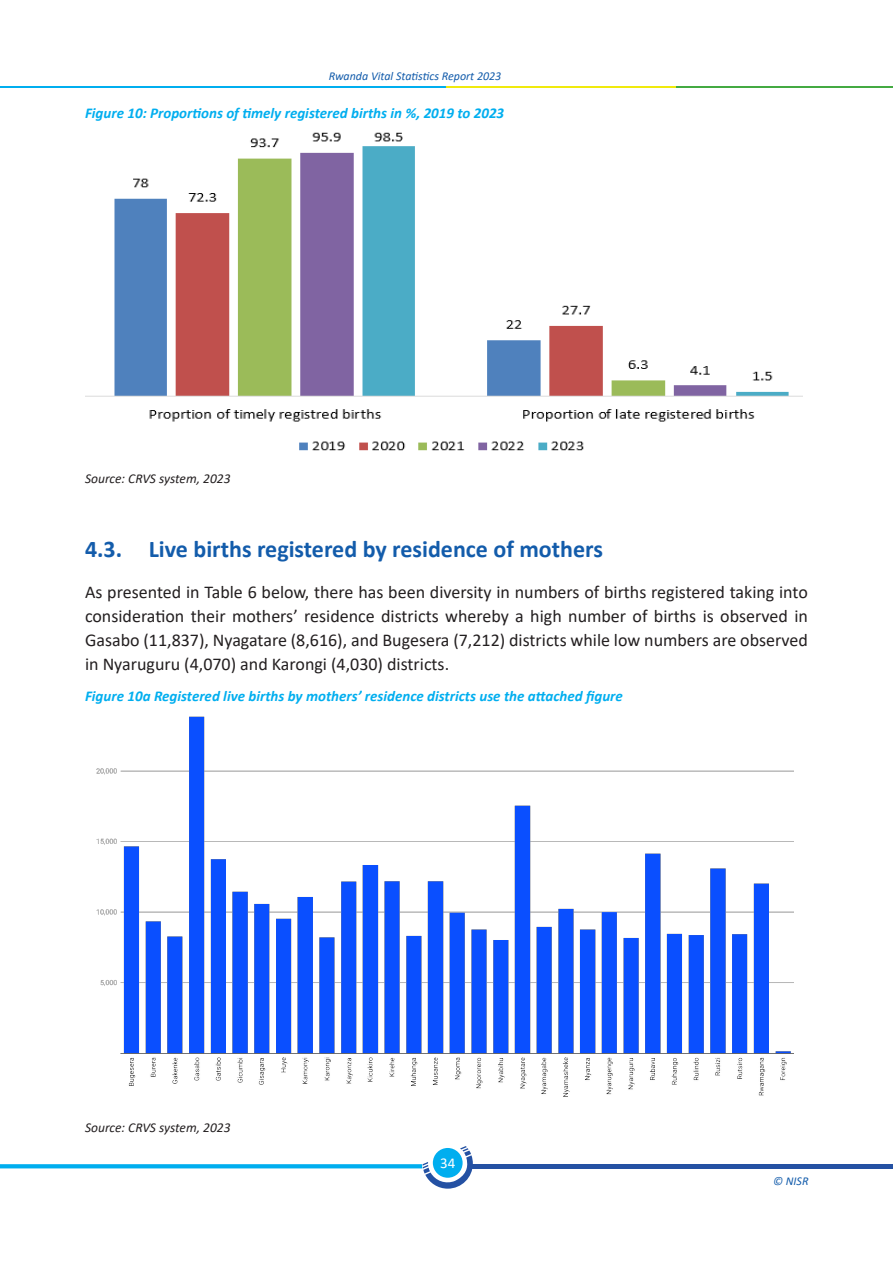
<style>
.page{position:relative;width:893px;height:1263px;background:#fff}
.page>*{position:absolute;margin:0;border:0;box-sizing:border-box;transform-origin:0 0}
.Level_1{font:700 24px "Calibri";color:#135cab}
.Body_Paragraph{font:18px/24px "Calibri";color:#231f20;text-align:justify}
.Table_title{font:italic 700 15px "Calibri";color:#00aeef}
.t1{font:15px "Calibri";color:#fff}
.t2{font:italic 13.5px "Calibri";color:#231f20}
.t3{font:italic 12px "Calibri";color:#135cab}
</style>
<div class="page">
<hr style="left:468px;top:1164px;width:425px;height:4px;background:#2451a3">
<svg style="left:0;top:1146px;width:473px;height:43px"></svg>
<div style="left:433px;top:1148px;width:30px;height:30px;background:#00aeef;border-radius:50%"></div>
<hr style="left:0;top:87px;width:446px;height:1px;background:#00aeef">
<hr style="left:446px;top:87px;width:230px;height:1px;background:#f0ea0d">
<hr style="left:676px;top:87px;width:217px;height:1px;background:#44aa42">
<img style="left:85px;top:132px;width:717px;height:319px">
<img style="left:97px;top:717px;width:697px;height:380px">
<p class="t3" style="left:329px;top:67px;width:174px">Rwanda Vital Statistics Report 2023</p>
<p class="Table_title" style="left:85px;top:102px;width:421px">Figure 10: Proportions of timely registered births in %, 2019 to 2023</p>
<p class="t2" style="left:85px;top:469px;width:147px">Source: CRVS system, 2023</p>
<p class="Level_1" style="left:85px;top:532px;width:519px">4.3. Live births registered by residence of mothers</p>
<p class="Body_Paragraph" style="left:85px;top:580px;width:724px">As presented in Table 6 below, there has been diversity in numbers of births registered taking into consideration their mothers’ residence districts whereby a high number of births is observed in Gasabo (11,837), Nyagatare (8,616), and Bugesera (7,212) districts while low numbers are observed in Nyaruguru (4,070) and Karongi (4,030) districts.</p>
<p class="Table_title" style="left:85px;top:685px;width:539px">Figure 10a Registered live births by mothers’ residence districts use the attached figure</p>
<p class="t2" style="left:85px;top:1118px;width:147px">Source: CRVS system, 2023</p>
<p class="t1" style="left:440px;top:1153px;width:17px">34</p>
<p class="t3" style="left:773px;top:1173px;width:37px">© NISR</p>
</div>
